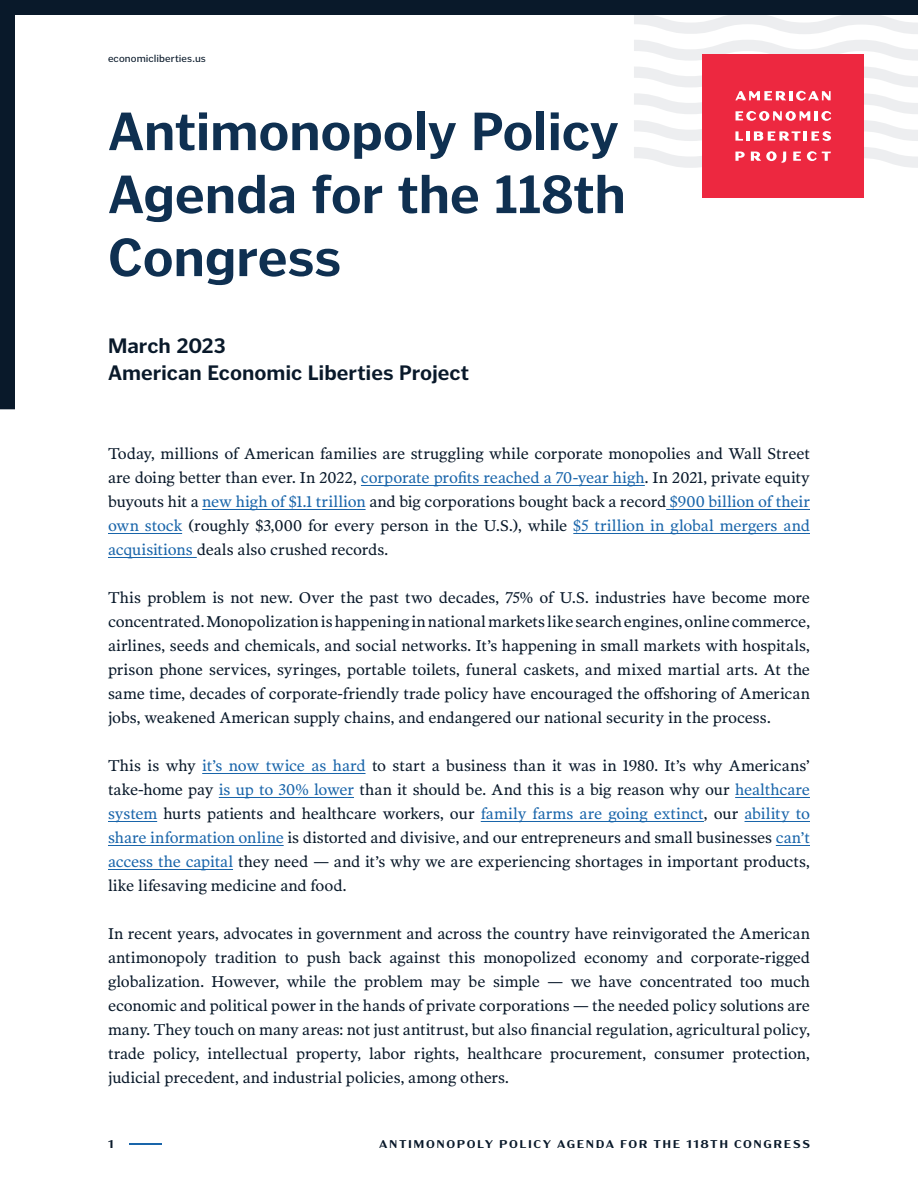
<style>
.page{position:relative;width:918px;height:1188px;background:#fff}
.page>*{position:absolute;margin:0;border:0;box-sizing:border-box;transform-origin:0 0}
.Cover{font:700 54px/63px "Poynter Gothic Text";letter-spacing:-.01em;color:#0f3051}
.Callout{font:700 21px/27px "Poynter Gothic Text";letter-spacing:-.005em;color:#09192a}
.Body_Text{font:15.75px/24px "Poynter Oldstyle Text";letter-spacing:-.005em;color:#09192a;text-align:justify}
.t1{font:600 expanded 11.25px "Acme Gothic";letter-spacing:.135em;color:#09192a}
.Footnote{font:10.5px "Poynter Gothic Text";letter-spacing:.005em;color:#09192a}
.s1{color:#1965aa}
</style>
<div class="page">
<hr style="left:130px;top:1143px;width:32px;height:1px;background:#1965aa">
<svg style="left:0;top:0;width:918px;height:410px"></svg>
<hr style="left:361px;top:485px;width:284px;height:1px;background:#1965aa">
<hr style="left:202px;top:509px;width:164px;height:1px;background:#1965aa">
<hr style="left:666px;top:509px;width:144px;height:1px;background:#1965aa">
<hr style="left:108px;top:533px;width:74px;height:1px;background:#1965aa">
<hr style="left:573px;top:533px;width:237px;height:1px;background:#1965aa">
<hr style="left:108px;top:557px;width:89px;height:1px;background:#1965aa">
<hr style="left:202px;top:773px;width:164px;height:1px;background:#1965aa">
<hr style="left:219px;top:797px;width:135px;height:1px;background:#1965aa">
<hr style="left:735px;top:797px;width:75px;height:1px;background:#1965aa">
<hr style="left:108px;top:821px;width:49px;height:1px;background:#1965aa">
<hr style="left:481px;top:821px;width:223px;height:1px;background:#1965aa">
<hr style="left:745px;top:821px;width:65px;height:1px;background:#1965aa">
<hr style="left:108px;top:845px;width:176px;height:1px;background:#1965aa">
<hr style="left:776px;top:845px;width:34px;height:1px;background:#1965aa">
<hr style="left:108px;top:869px;width:125px;height:1px;background:#1965aa">
<p class="Footnote" style="left:108px;top:53px;width:100px">economicliberties.us</p>
<p class="Cover" style="left:108px;top:100px;width:520px">Antimonopoly Policy<br>Agenda for the 118th<br>Congress</p>
<p class="Callout" style="left:108px;top:332px;width:363px">March 2023<br>American Economic Liberties Project</p>
<p class="Body_Text" style="left:108px;top:442px;width:704px">Today, millions of American families are struggling while corporate monopolies and Wall Street are doing better than ever. In 2022, <span class="s1">corporate profits reached a 70-year high</span>. In 2021, private equity buyouts hit a <span class="s1">new high of $1.1 trillion</span> and big corporations bought back a record <span class="s1">$900 billion of their own stock</span> (roughly $3,000 for every person in the U.S.), while <span class="s1">$5 trillion in global mergers and acquisitions</span> deals also crushed records.</p>
<p class="Body_Text" style="left:108px;top:586px;width:704px">This problem is not new. Over the past two decades, 75% of U.S. industries have become more concentrated. Monopolization is happening in national markets like search engines, online commerce, airlines, seeds and chemicals, and social networks. It’s happening in small markets with hospitals, prison phone services, syringes, portable toilets, funeral caskets, and mixed martial arts. At the same time, decades of corporate-friendly trade policy have encouraged the offshoring of American jobs, weakened American supply chains, and endangered our national security in the process.</p>
<p class="Body_Text" style="left:108px;top:754px;width:704px">This is why <span class="s1">it’s now twice as hard</span> to start a business than it was in 1980. It’s why Americans’ take-home pay <span class="s1">is up to 30% lower</span> than it should be. And this is a big reason why our <span class="s1">healthcare system</span> hurts patients and healthcare workers, our <span class="s1">family farms are going extinct</span>, our <span class="s1">ability to share information online</span> is distorted and divisive, and our entrepreneurs and small businesses <span class="s1">can’t access the capital</span> they need — and it’s why we are experiencing shortages in important products, like lifesaving medicine and food.</p>
<p class="Body_Text" style="left:108px;top:922px;width:704px">In recent years, advocates in government and across the country have reinvigorated the American antimonopoly tradition to push back against this monopolized economy and corporate-rigged globalization. However, while the problem may be simple — we have concentrated too much economic and political power in the hands of private corporations — the needed policy solutions are many. They touch on many areas: not just antitrust, but also financial regulation, agricultural policy, trade policy, intellectual property, labor rights, healthcare procurement, consumer protection, judicial precedent, and industrial policies, among others.</p>
<p class="t1" style="left:108px;top:1135px;width:7px">1</p>
<p class="t1" style="left:379px;top:1135px;width:432px">ANTIMONOPOLY POLICY AGENDA FOR THE 118TH CONGRESS</p>
</div>
